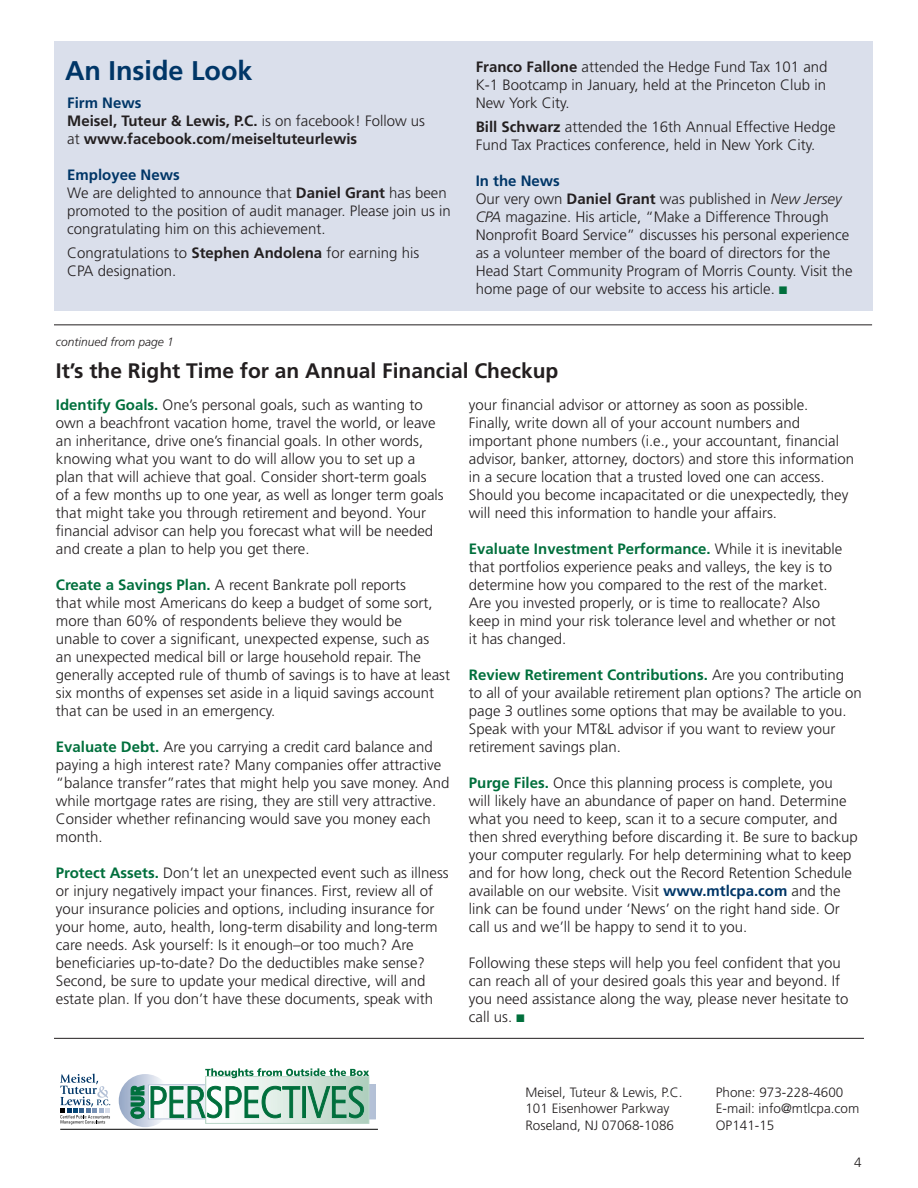
<style>
.page{position:relative;width:918px;height:1188px;background:#fff}
.page>*{position:absolute;margin:0;border:0;box-sizing:border-box;transform-origin:0 0}
.t1{font:700 27px "Frutiger";color:#003667}
.Carry-over_article_h{font:700 21px "Frutiger";color:#231f20}
.Body_Text{font:300 15px/18px "Frutiger";color:#231f20}
.t2{font:700 15px/18px "Frutiger";color:#231f20}
.t3{font:700 15px "Frutiger";color:#003667}
.t4{font:300 13.5px "Frutiger";color:#231f20}
.t5{font:italic 300 12px "Frutiger";color:#231f20}
.s1{font-weight:300}
.s2{font-weight:700}
.s3{font-style:italic}
.s4{font-family:"Monotype Sorts";font-weight:400;font-size:10.5px;color:#006f3c}
.s5{font-weight:700;color:#006f3c}
.s6{font-weight:700;color:#003667}
</style>
<div class="page">
<hr style="left:54px;top:324px;width:818px;height:1px;background:#231f20">
<svg style="left:119px;top:1074px;width:53px;height:53px"></svg>
<svg style="left:60px;top:1074px;width:50px;height:50px"></svg>
<hr style="left:60px;top:1129px;width:318px;height:1px;background:#000">
<div style="left:206px;top:1076px;width:163px;height:47px;background:linear-gradient(to right,#fff,#afcebd)"></div>
<div style="left:205px;top:1076px;width:164px;height:48px;border:1px solid #bbd7c9"></div>
<hr style="left:205px;top:1078px;width:1px;height:45px;background:#bbd7c9">
<svg style="left:130px;top:1085px;width:170px;height:34px"></svg>
<div style="left:302px;top:1086px;width:4px;height:32px;border:1px solid #006f3c"></div>
<svg style="left:307px;top:1086px;width:57px;height:32px;background:#7bb298"></svg>
<svg style="left:205px;top:1068px;width:164px;height:10px"></svg>
<div style="left:54px;top:42px;width:818px;height:269px;background:#dadfeb"></div>
<hr style="left:54px;top:1038px;width:810px;height:1px;background:#231f20">
<p class="t1" style="left:65px;top:55px;width:189px">An Inside Look</p>
<p class="t3" style="left:67px;top:94px;width:76px">Firm News</p>
<p class="t2" style="left:67px;top:112px;width:359px">Meisel, Tuteur &amp; Lewis, P.C. <span class="s1">is on facebook! Follow us at</span> www.facebook.com/meiseltuteurlewis</p>
<p class="t3" style="left:67px;top:166px;width:114px">Employee News</p>
<p class="Body_Text" style="left:67px;top:184px;width:385px">We are delighted to announce that <span class="s2">Daniel Grant</span> has been promoted to the position of audit manager. Please join us in congratulating him on this achievement.</p>
<p class="Body_Text" style="left:67px;top:245px;width:354px">Congratulations to <span class="s2">Stephen Andolena</span> for earning his<br>CPA designation.</p>
<p class="Body_Text" style="left:476px;top:58px;width:353px;text-align:justify"><span class="s2">Franco Fallone</span> attended the Hedge Fund Tax 101 and K-1 Bootcamp in January, held at the Princeton Club in New York City.</p>
<p class="Body_Text" style="left:476px;top:119px;width:361px"><span class="s2">Bill Schwarz</span> attended the 16th Annual Effective Hedge<br>Fund Tax Practices conference, held in New York City.</p>
<p class="t3" style="left:476px;top:172px;width:86px">In the News</p>
<p class="Body_Text" style="left:476px;top:191px;width:378px">Our very own <span class="s2">Daniel Grant</span> was published in <span class="s3">New Jersey CPA</span> magazine. His article, “Make a Difference Through Nonprofit Board Service” discusses his personal experience as a volunteer member of the board of directors for the Head Start Community Program of Morris County. Visit the home page of our website to access his article. <span class="s4">n</span></p>
<p class="t5" style="left:56px;top:335px;width:120px">continued from page 1</p>
<p class="Carry-over_article_h" style="left:56px;top:359px;width:504px">It’s the Right Time for an Annual Financial Checkup</p>
<p class="Body_Text" style="left:56px;top:396px;width:389px"><span class="s5">Identify Goals.</span> One’s personal goals, such as wanting to own a beachfront vacation home, travel the world, or leave an inheritance, drive one’s financial goals. In other words, knowing what you want to do will allow you to set up a plan that will achieve that goal. Consider short-term goals of a few months up to one year, as well as longer term goals that might take you through retirement and beyond. Your financial advisor can help you forecast what will be needed and create a plan to help you get there.</p>
<p class="Body_Text" style="left:56px;top:576px;width:396px"><span class="s5">Create a Savings Plan.</span> A recent Bankrate poll reports<br>that while most Americans do keep a budget of some sort, more than 60% of respondents believe they would be<br>unable to cover a significant, unexpected expense, such as<br>an unexpected medical bill or large household repair. The generally accepted rule of thumb of savings is to have at least six months of expenses set aside in a liquid savings account that can be used in an emergency.</p>
<p class="Body_Text" style="left:56px;top:738px;width:395px"><span class="s5">Evaluate Debt.</span> Are you carrying a credit card balance and paying a high interest rate? Many companies offer attractive “balance transfer”rates that might help you save money. And while mortgage rates are rising, they are still very attractive.<br>Consider whether refinancing would save you money each month.</p>
<p class="Body_Text" style="left:56px;top:864px;width:394px"><span class="s5">Protect Assets.</span> Don’t let an unexpected event such as illness or injury negatively impact your finances. First, review all of your insurance policies and options, including insurance for your home, auto, health, long-term disability and long-term care needs. Ask yourself: Is it enough–or too much? Are beneficiaries up-to-date? Do the deductibles make sense?<br>Second, be sure to update your medical directive, will and estate plan. If you don’t have these documents, speak with</p>
<p class="Body_Text" style="left:469px;top:396px;width:387px">your financial advisor or attorney as soon as possible.<br>Finally, write down all of your account numbers and important phone numbers (i.e., your accountant, financial advisor, banker, attorney, doctors) and store this information in a secure location that a trusted loved one can access.<br>Should you become incapacitated or die unexpectedly, they will need this information to handle your affairs.</p>
<p class="Body_Text" style="left:469px;top:540px;width:375px"><span class="s5">Evaluate Investment Performance.</span> While it is inevitable that portfolios experience peaks and valleys, the key is to determine how you compared to the rest of the market.<br>Are you invested properly, or is time to reallocate? Also keep in mind your risk tolerance level and whether or not it has changed.</p>
<p class="Body_Text" style="left:469px;top:666px;width:394px"><span class="s5">Review Retirement Contributions.</span> Are you contributing<br>to all of your available retirement plan options? The article on page 3 outlines some options that may be available to you.<br>Speak with your MT&amp;L advisor if you want to review your retirement savings plan.</p>
<p class="Body_Text" style="left:469px;top:774px;width:391px"><span class="s5">Purge Files.</span> Once this planning process is complete, you will likely have an abundance of paper on hand. Determine what you need to keep, scan it to a secure computer, and then shred everything before discarding it. Be sure to backup your computer regularly. For help determining what to keep and for how long, check out the Record Retention Schedule available on our website. Visit <span class="s6">www.mtlcpa.com</span> and the link can be found under ‘News’ on the right hand side. Or call us and we’ll be happy to send it to you.</p>
<p class="Body_Text" style="left:469px;top:954px;width:381px">Following these steps will help you feel confident that you can reach all of your desired goals this year and beyond. If you need assistance along the way, please never hesitate to call us. <span class="s4">n</span></p>
<p class="t4" style="left:525px;top:1084px;width:159px">Meisel, Tuteur &amp; Lewis, P.C.</p>
<p class="t4" style="left:525px;top:1101px;width:146px">101 Eisenhower Parkway</p>
<p class="t4" style="left:525px;top:1117px;width:150px">Roseland, NJ 07068-1086</p>
<p class="t4" style="left:716px;top:1084px;width:129px">Phone: 973-228-4600</p>
<p class="t4" style="left:716px;top:1101px;width:145px">E-mail: info@mtlcpa.com</p>
<p class="t4" style="left:716px;top:1117px;width:60px">OP141-15</p>
<p class="t4" style="left:854px;top:1154px;width:9px">4</p>
</div>
